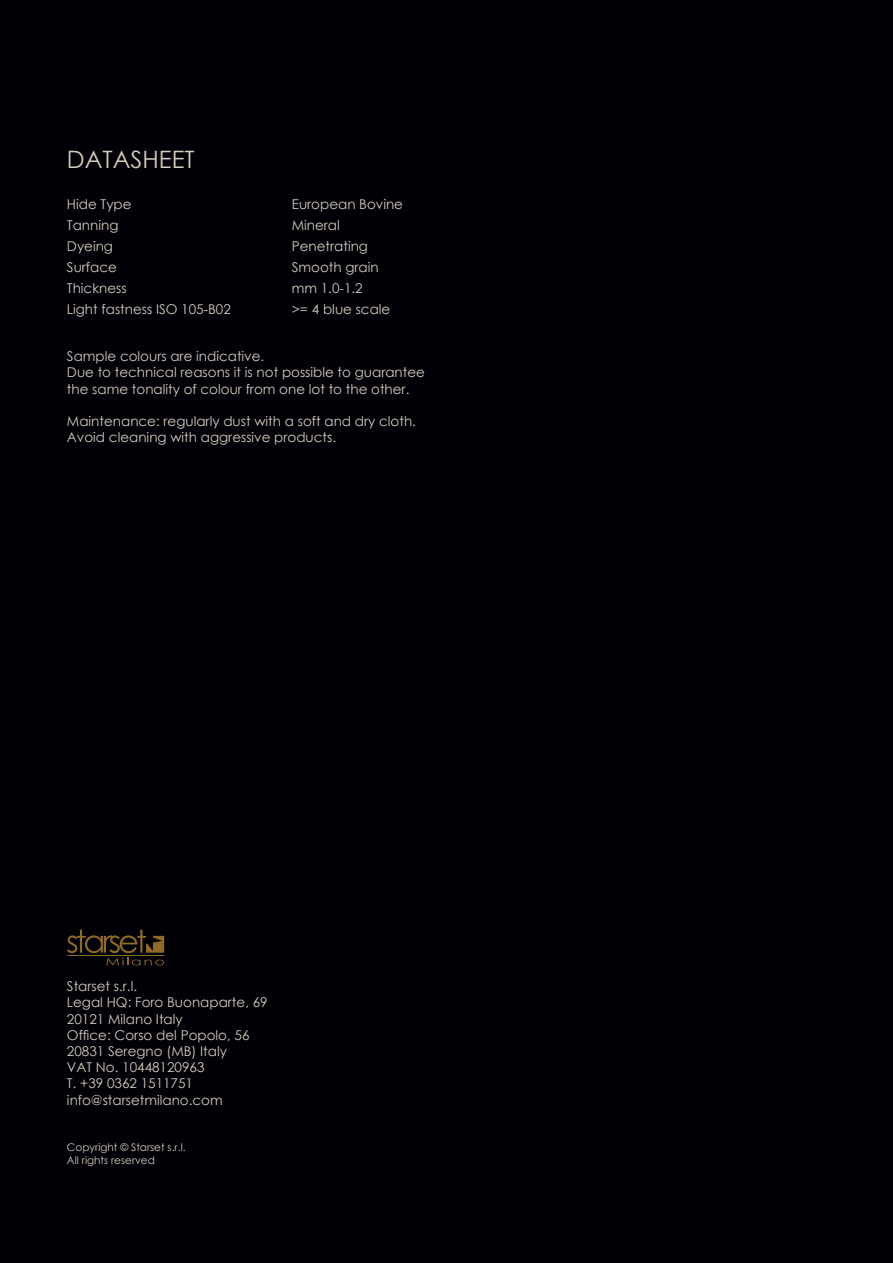
<style>
.page{position:relative;width:893px;height:1263px;background:#000006}
.page>*{position:absolute;margin:0;border:0;box-sizing:border-box;transform-origin:0 0}
.t1{font:24px "Century Gothic";color:#d5cbbe}
.t2{font:13.5px/16.2px "Century Gothic";color:#d5cbbe}
.t3{font:10.5px "Century Gothic";color:#d5cbbe}
</style>
<div class="page">
<svg style="left:67px;top:930px;width:97px;height:35px"></svg>
<hr style="left:67px;top:955px;width:97px;height:1px;background:#8f6a26">
<p class="t1" style="left:67px;top:142px;width:129px">DATASHEET</p>
<p class="t2" style="left:67px;top:195px;width:66px">Hide Type</p>
<p class="t2" style="left:67px;top:216px;width:53px">Tanning</p>
<p class="t2" style="left:67px;top:237px;width:48px">Dyeing</p>
<p class="t2" style="left:67px;top:258px;width:51px">Surface</p>
<p class="t2" style="left:67px;top:279px;width:61px">Thickness</p>
<p class="t2" style="left:67px;top:300px;width:165px">Light fastness ISO 105-B02</p>
<p class="t2" style="left:292px;top:195px;width:113px">European Bovine</p>
<p class="t2" style="left:292px;top:216px;width:50px">Mineral</p>
<p class="t2" style="left:292px;top:237px;width:78px">Penetrating</p>
<p class="t2" style="left:292px;top:258px;width:88px">Smooth grain</p>
<p class="t2" style="left:292px;top:279px;width:72px">mm 1.0-1.2</p>
<p class="t2" style="left:292px;top:300px;width:100px">&gt;= 4 blue scale</p>
<p class="t2" style="left:67px;top:348px;width:199px">Sample colours are indicative.</p>
<p class="t2" style="left:67px;top:364px;width:359px">Due to technical reasons it is not possible to guarantee the same tonality of colour from one lot to the other.</p>
<p class="t2" style="left:67px;top:413px;width:351px">Maintenance: regularly dust with a soft and dry cloth.<br>Avoid cleaning with aggressive products.</p>
<p class="t2" style="left:67px;top:978px;width:72px">Starset s.r.l.</p>
<p class="t2" style="left:67px;top:994px;width:202px">Legal HQ: Foro Buonaparte, 69</p>
<p class="t2" style="left:67px;top:1010px;width:117px">20121 Milano Italy</p>
<p class="t2" style="left:67px;top:1026px;width:184px">Office: Corso del Popolo, 56</p>
<p class="t2" style="left:67px;top:1043px;width:162px">20831 Seregno (MB) Italy</p>
<p class="t2" style="left:67px;top:1059px;width:139px">VAT No. 10448120963</p>
<p class="t2" style="left:67px;top:1075px;width:128px">T. +39 0362 1511751</p>
<p class="t2" style="left:67px;top:1091px;width:157px">info@starsetmilano.com</p>
<p class="t3" style="left:67px;top:1140px;width:120px">Copyright © Starset s.r.l.</p>
<p class="t3" style="left:67px;top:1153px;width:90px">All rights reserved</p>
</div>
